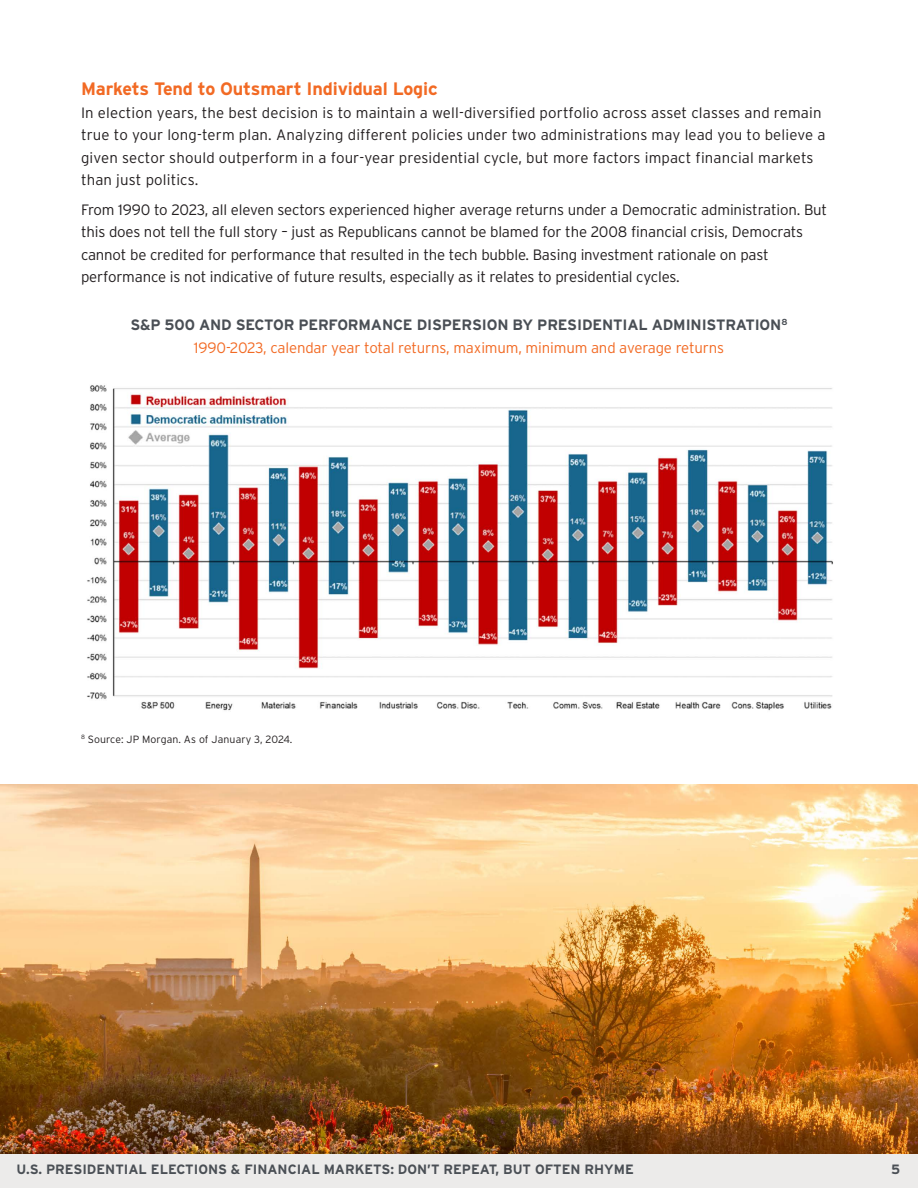
<style>
.page{position:relative;width:918px;height:1188px;background:#fff}
.page>*{position:absolute;margin:0;border:0;box-sizing:border-box;transform-origin:0 0}
.t1{font:700 18px "Interstate";letter-spacing:-.01em;color:#f26a24}
.t2{font:300 15px/22.5px "Interstate";letter-spacing:-.01em;color:#231f20}
.t3{font:300 15px/22.5px "Interstate";letter-spacing:.01em;color:#231f20}
.t4{font:300 15px "Interstate";letter-spacing:-.01em;color:#f26a24}
.t5{font:700 15px "Interstate";letter-spacing:-.01em;color:#4a4f55}
.t6{font:700 13.5px "Interstate";color:#4a4f55}
.t7{font:300 10.5px "Interstate";letter-spacing:.01em;color:#231f20}
</style>
<div class="page">
<div style="left:0;top:1151px;width:918px;height:37px;background:#ebeae9"></div>
<img style="left:87px;top:385px;width:746px;height:326px">
<img style="left:0;top:784px;width:918px;height:369px">
<p class="t1" style="left:81px;top:79px;width:358px">Markets Tend to Outsmart Individual Logic</p>
<p class="t3" style="left:81px;top:101px;width:746px">In election years, the best decision is to maintain a well-diversified portfolio across asset classes and remain true to your long-term plan. Analyzing different policies under two administrations may lead you to believe a given sector should outperform in a four-year presidential cycle, but more factors impact financial markets than just politics.</p>
<p class="t2" style="left:81px;top:198px;width:748px">From 1990 to 2023, all eleven sectors experienced higher average returns under a Democratic administration. But this does not tell the full story – just as Republicans cannot be blamed for the 2008 financial crisis, Democrats cannot be credited for performance that resulted in the tech bubble. Basing investment rationale on past performance is not indicative of future results, especially as it relates to presidential cycles.</p>
<p class="t5" style="left:131px;top:317px;width:658px">S&amp;P 500 AND SECTOR PERFORMANCE DISPERSION BY PRESIDENTIAL ADMINISTRATION<sup>8</sup></p>
<p class="t4" style="left:194px;top:339px;width:532px">1990-2023, calendar year total returns, maximum, minimum and average returns</p>
<p class="t7" style="left:81px;top:733px;width:213px"><sup>8</sup> Source: JP Morgan. As of January 3, 2024.</p>
<p class="t6" style="left:16px;top:1162px;width:619px">U.S. PRESIDENTIAL ELECTIONS &amp; FINANCIAL MARKETS: DON’T REPEAT, BUT OFTEN RHYME</p>
<p class="t6" style="left:891px;top:1162px;width:11px">5</p>
</div>
